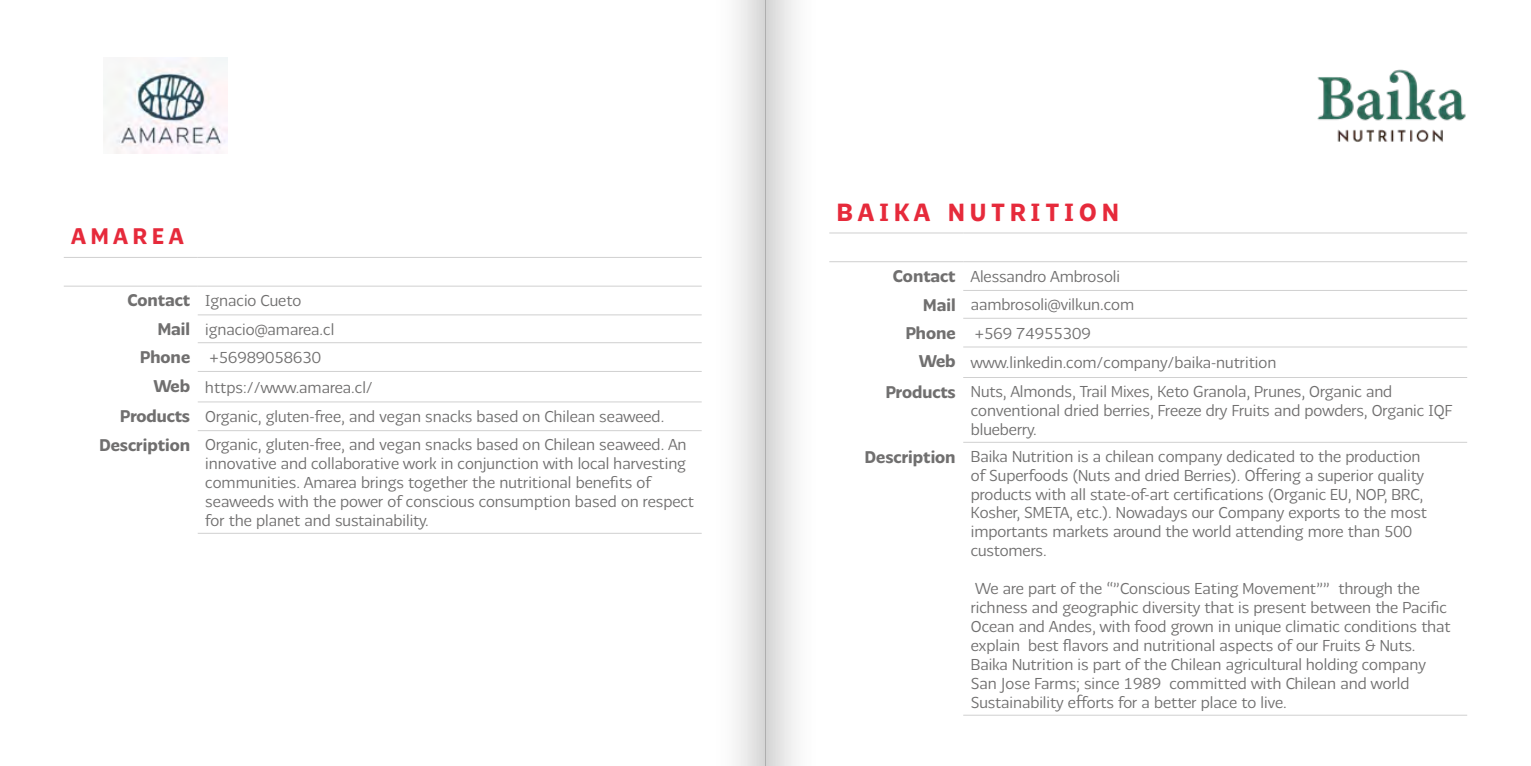
<style>
.page{position:relative;width:1531px;height:766px;background:#fff}
.page>*{position:absolute;margin:0;border:0;box-sizing:border-box;transform-origin:0 0}
.t1{font:24.75px "Chilena Gruesa";letter-spacing:.22em;color:#e62a3b}
.t2{font:22.5px "Chilena Gruesa";letter-spacing:.22em;color:#e62a3b}
.t3{font:15.75px/18.9px "Chilena Fina";color:#706f6f}
.s1{font-family:"Chilena Gruesa";font-size:16.88px}
</style>
<div class="page">
<div style="left:765px;top:0;width:64px;height:765px;background:linear-gradient(to right,#dbdada,#fff)"></div>
<div style="left:702px;top:0;width:63px;height:765px;background:linear-gradient(to right,#fff,#ddd)"></div>
<hr style="left:198px;top:430px;width:504px;height:1px;background:#d0d0d0">
<hr style="left:198px;top:371px;width:504px;height:1px;background:#d0d0d0">
<hr style="left:198px;top:401px;width:504px;height:1px;background:#d0d0d0">
<hr style="left:64px;top:257px;width:134px;height:1px;background:#d0d0d0">
<hr style="left:64px;top:286px;width:134px;height:1px;background:#d0d0d0">
<hr style="left:198px;top:314px;width:504px;height:1px;background:#d0d0d0">
<hr style="left:198px;top:342px;width:504px;height:1px;background:#d0d0d0">
<hr style="left:198px;top:532px;width:504px;height:1px;background:#d0d0d0">
<hr style="left:198px;top:257px;width:504px;height:1px;background:#d0d0d0">
<hr style="left:198px;top:286px;width:504px;height:1px;background:#d0d0d0">
<img style="left:103px;top:57px;width:124px;height:96px">
<hr style="left:963px;top:442px;width:504px;height:1px;background:#d0d0d0">
<hr style="left:963px;top:346px;width:504px;height:1px;background:#d0d0d0">
<hr style="left:963px;top:377px;width:504px;height:1px;background:#d0d0d0">
<hr style="left:829px;top:232px;width:134px;height:1px;background:#d0d0d0">
<hr style="left:829px;top:261px;width:134px;height:1px;background:#d0d0d0">
<hr style="left:963px;top:290px;width:504px;height:1px;background:#d0d0d0">
<hr style="left:963px;top:318px;width:504px;height:1px;background:#d0d0d0">
<hr style="left:963px;top:714px;width:504px;height:1px;background:#d0d0d0">
<hr style="left:963px;top:232px;width:504px;height:1px;background:#d0d0d0">
<hr style="left:963px;top:261px;width:504px;height:1px;background:#d0d0d0">
<img style="left:1317px;top:69px;width:149px;height:73px">
<h2 class="t2" style="left:71px;top:222px;width:114px">AMAREA</h2>
<p class="t3" style="left:127px;top:291px;width:175px"><span class="s1">Contact</span> Ignacio Cueto</p>
<p class="t3" style="left:158px;top:319px;width:178px"><span class="s1">Mail</span> ignacio@amarea.cl</p>
<p class="t3" style="left:140px;top:348px;width:182px"><span class="s1">Phone</span> +56989058630</p>
<p class="t3" style="left:153px;top:377px;width:221px"><span class="s1">Web</span> https://www.amarea.cl/</p>
<p class="t3" style="left:120px;top:407px;width:545px"><span class="s1">Products</span> Organic, gluten-free, and vegan snacks based on Chilean seaweed.</p>
<p class="t3" style="left:205px;top:435px;width:490px;text-indent:-106px"><span class="s1">Description</span> Organic, gluten-free, and vegan snacks based on Chilean seaweed. An innovative and collaborative work in conjunction with local harvesting communities. Amarea brings together the nutritional benefits of seaweeds with the power of conscious consumption based on respect for the planet and sustainability.</p>
<h1 class="t1" style="left:837px;top:197px;width:284px">BAIKA NUTRITION</h1>
<p class="t3" style="left:893px;top:267px;width:229px"><span class="s1">Contact</span> Alessandro Ambrosoli</p>
<p class="t3" style="left:923px;top:295px;width:212px"><span class="s1">Mail</span> aambrosoli@vilkun.com</p>
<p class="t3" style="left:906px;top:323px;width:186px"><span class="s1">Phone</span> +569 74955309</p>
<p class="t3" style="left:919px;top:353px;width:359px"><span class="s1">Web</span> www.linkedin.com/company/baika-nutrition</p>
<p class="t3" style="left:886px;top:382px;width:508px"><span class="s1">Products</span> Nuts, Almonds, Trail Mixes, Keto Granola, Prunes, Organic and</p>
<p class="t3" style="left:971px;top:400px;width:483px">conventional dried berries, Freeze dry Fruits and powders, Organic IQF blueberry.</p>
<p class="t3" style="left:971px;top:446px;width:458px;text-indent:-106px"><span class="s1">Description</span> Baika Nutrition is a chilean company dedicated to the production of Superfoods (Nuts and dried Berries). Offering a superior quality products with all state-of-art certifications (Organic EU, NOP, BRC, Kosher, SMETA, etc.). Nowadays our Company exports to the most importants markets around the world attending more than 500 customers.</p>
<p class="t3" style="left:971px;top:579px;width:481px">We are part of the “”Conscious Eating Movement”” through the richness and geographic diversity that is present between the Pacific Ocean and Andes, with food grown in unique climatic conditions that explain best flavors and nutritional aspects of our Fruits &amp; Nuts.<br>Baika Nutrition is part of the Chilean agricultural holding company San Jose Farms; since 1989 committed with Chilean and world Sustainability efforts for a better place to live.</p>
</div>
